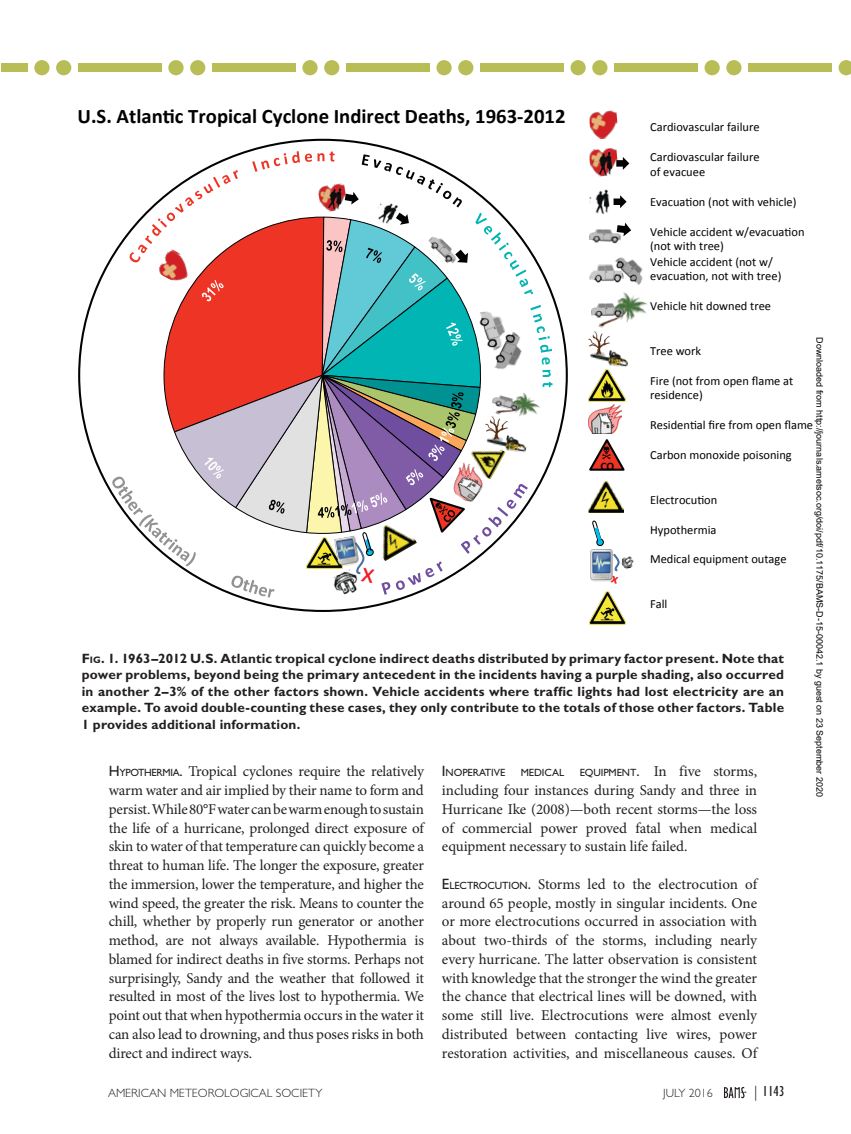
<style>
.page{position:relative;width:851px;height:1134px;background:#fff}
.page>*{position:absolute;margin:0;border:0;box-sizing:border-box;transform-origin:0 0}
.t1{font:700 20.7px "Calibri";color:#010203}
.Abstract{font:15px/18.8px "Minion Pro";letter-spacing:-.005em;color:#231f20;text-align:justify}
.t2{font:condensed 15px "Gill Sans Std";color:#231f20}
.AA_Caption__fig_tabl{font:700 13.5px/16.5px "Gill Sans Std";letter-spacing:.015em;color:#231f20;text-align:justify}
.t3{font:12.45px/14.9px "Calibri";color:#010203}
.t4{font:300 12px "Gill Sans Std";color:#231f20}
.t5{font:700 11.4px "Calibri";color:#010203}
.Abstract-2{font:10.5px "Gill Sans Std";letter-spacing:-.005em;color:#231f20}
.t6{font:9px "Arial";color:#000}
.s1{font-size:9.45px}
.s2{font-family:"Gill Sans Std"}
.s3{font-family:"Gill Sans Std";font-size:10.5px}
.s4{font-size:15px}
.s5{font-weight:300;font-stretch:normal}
</style>
<div class="page">
<div style="left:2px;top:63px;width:848px;height:9px;background:#b8be55"></div>
<div style="left:832px;top:62px;width:18px;height:12px;background:#fff"></div>
<svg style="left:838px;top:60px;width:12px;height:15px"></svg>
<div style="left:28px;top:62px;width:50px;height:12px;background:#fff"></div>
<div style="left:34px;top:60px;width:16px;height:15px;background:#b8be55;border-radius:50%"></div>
<div style="left:56px;top:60px;width:15px;height:15px;background:#b8be55;border-radius:50%"></div>
<div style="left:162px;top:62px;width:50px;height:12px;background:#fff"></div>
<div style="left:168px;top:60px;width:15px;height:15px;background:#b8be55;border-radius:50%"></div>
<div style="left:190px;top:60px;width:15px;height:15px;background:#b8be55;border-radius:50%"></div>
<div style="left:296px;top:62px;width:50px;height:12px;background:#fff"></div>
<div style="left:302px;top:60px;width:15px;height:15px;background:#b8be55;border-radius:50%"></div>
<div style="left:324px;top:60px;width:15px;height:15px;background:#b8be55;border-radius:50%"></div>
<div style="left:430px;top:62px;width:50px;height:12px;background:#fff"></div>
<div style="left:436px;top:60px;width:15px;height:15px;background:#b8be55;border-radius:50%"></div>
<div style="left:458px;top:60px;width:15px;height:15px;background:#b8be55;border-radius:50%"></div>
<div style="left:564px;top:62px;width:50px;height:12px;background:#fff"></div>
<div style="left:570px;top:60px;width:15px;height:15px;background:#b8be55;border-radius:50%"></div>
<div style="left:592px;top:60px;width:15px;height:15px;background:#b8be55;border-radius:50%"></div>
<div style="left:698px;top:62px;width:49px;height:12px;background:#fff"></div>
<div style="left:704px;top:60px;width:15px;height:15px;background:#b8be55;border-radius:50%"></div>
<div style="left:726px;top:60px;width:15px;height:15px;background:#b8be55;border-radius:50%"></div>
<svg style="left:724px;top:1087px;width:22px;height:11px"></svg>
<img style="left:589px;top:264px;width:23px;height:18px">
<img style="left:612px;top:257px;width:31px;height:28px">
<img style="left:589px;top:110px;width:29px;height:29px">
<img style="left:591px;top:305px;width:7px;height:13px">
<img style="left:598px;top:292px;width:49px;height:36px">
<img style="left:588px;top:331px;width:22px;height:16px">
<img style="left:590px;top:347px;width:38px;height:20px">
<img style="left:588px;top:370px;width:37px;height:32px">
<img style="left:588px;top:404px;width:33px;height:30px">
<img style="left:588px;top:482px;width:35px;height:30px">
<img style="left:590px;top:550px;width:1px;height:30px">
<img style="left:621px;top:556px;width:13px;height:14px">
<img style="left:589px;top:592px;width:37px;height:32px">
<img style="left:589px;top:151px;width:3px;height:17px">
<svg style="left:615px;top:195px;width:11px;height:13px"></svg>
<img style="left:589px;top:189px;width:26px;height:25px">
<svg style="left:617px;top:223px;width:14px;height:13px"></svg>
<img style="left:589px;top:229px;width:32px;height:14px">
<svg style="left:618px;top:157px;width:11px;height:13px"></svg>
<img style="left:592px;top:148px;width:26px;height:29px">
<svg style="left:589px;top:439px;width:36px;height:32px"></svg>
<svg style="left:591px;top:520px;width:30px;height:62px"></svg>
<svg style="left:112px;top:151px;width:440px;height:446px"></svg>
<p class="t1" style="left:78px;top:103px;width:489px">U.S. Atlan-c Tropical Cyclone Indirect Deaths, 1963--‐2012</p>
<p class="t3" style="left:650px;top:120px;width:111px">Cardiovascular failure</p>
<p class="t3" style="left:650px;top:150px;width:111px">Cardiovascular failure of evacuee</p>
<p class="t3" style="left:650px;top:194px;width:148px">Evacua0on (not with vehicle)</p>
<p class="t3" style="left:650px;top:224px;width:156px">Vehicle accident w/evacua0on (not with tree)<br>Vehicle accident (not w/ evacua0on, not with tree)</p>
<p class="t3" style="left:650px;top:299px;width:122px">Vehicle hit downed tree</p>
<p class="t3" style="left:650px;top:343px;width:52px">Tree work</p>
<p class="t3" style="left:650px;top:373px;width:145px">Fire (not from open flame at residence)</p>
<p class="t3" style="left:650px;top:418px;width:164px">Residen0al fire from open flame</p>
<p class="t3" style="left:650px;top:448px;width:143px">Carbon monoxide poisoning</p>
<p class="t3" style="left:650px;top:492px;width:69px">Electrocu0on</p>
<p class="t3" style="left:650px;top:522px;width:68px">Hypothermia</p>
<p class="t3" style="left:650px;top:551px;width:138px">Medical equipment outage</p>
<p class="t3" style="left:650px;top:597px;width:19px">Fall</p>
<p class="t6" style="left:823px;top:337px;width:461px;rotate:90deg">Downloaded from http://journals.ametsoc.org/doi/pdf/10.1175/BAMS-D-15-00042.1 by guest on 23 September 2020</p>
<p class="t5" style="left:600px;top:459px;width:15px">CO</p>
<p class="AA_Caption__fig_tabl" style="left:82px;top:650px;width:704px">F<span class="s1">ig</span>. 1. 1963–2012 U.S. Atlantic tropical cyclone indirect deaths distributed by primary factor present. Note that power problems, beyond being the primary antecedent in the incidents having a purple shading, also occurred in another 2–3% of the other factors shown. Vehicle accidents where traffic lights had lost electricity are an example. To avoid double-counting these cases, they only contribute to the totals of those other factors. Table 1 provides additional information.</p>
<p class="Abstract" style="left:109px;top:762px;width:317px"><span class="s2">H</span> <span class="s3">YPOTHERMIA</span><span class="s2">.</span> Tropical cyclones require the relatively warm water and air implied by their name to form and persist. While 80°F water can be warm enough to sustain the life of a hurricane, prolonged direct exposure of skin to water of that temperature can quickly become a threat to human life. The longer the exposure, greater the immersion, lower the temperature, and higher the wind speed, the greater the risk. Means to counter the chill, whether by properly run generator or another method, are not always available. Hypothermia is blamed for indirect deaths in five storms. Perhaps not surprisingly, Sandy and the weather that followed it resulted in most of the lives lost to hypothermia. We point out that when hypothermia occurs in the water it can also lead to drowning, and thus poses risks in both direct and indirect ways.</p>
<p class="Abstract-2" style="left:442px;top:767px;width:64px"><span class="s4">I</span> NOPERATIVE</p>
<p class="Abstract-2" style="left:521px;top:767px;width:45px">MEDICAL</p>
<p class="Abstract" style="left:442px;top:762px;width:317px;text-indent:138px"><span class="s3">EQUIPMENT</span><span class="s2">.</span> In five storms, including four instances during Sandy and three in Hurricane Ike (2008)—both recent storms—the loss of commercial power proved fatal when medical equipment necessary to sustain life failed.</p>
<p class="Abstract" style="left:442px;top:875px;width:317px"><span class="s2">E</span><span class="s3">LECTROCUTION</span><span class="s2">.</span> Storms led to the electrocution of around 65 people, mostly in singular incidents. One or more electrocutions occurred in association with about two-thirds of the storms, including nearly every hurricane. The latter observation is consistent with knowledge that the stronger the wind the greater the chance that electrical lines will be downed, with some still live. Electrocutions were almost evenly distributed between contacting live wires, power restoration activities, and miscellaneous causes. Of</p>
<p class="t4" style="left:108px;top:1086px;width:216px">AMERICAN METEOROLOGICAL SOCIETY</p>
<p class="t4" style="left:663px;top:1086px;width:51px">JULY 2016</p>
<p class="t2" style="left:754px;top:1083px;width:32px"><span class="s5">|</span> 1143</p>
</div>
